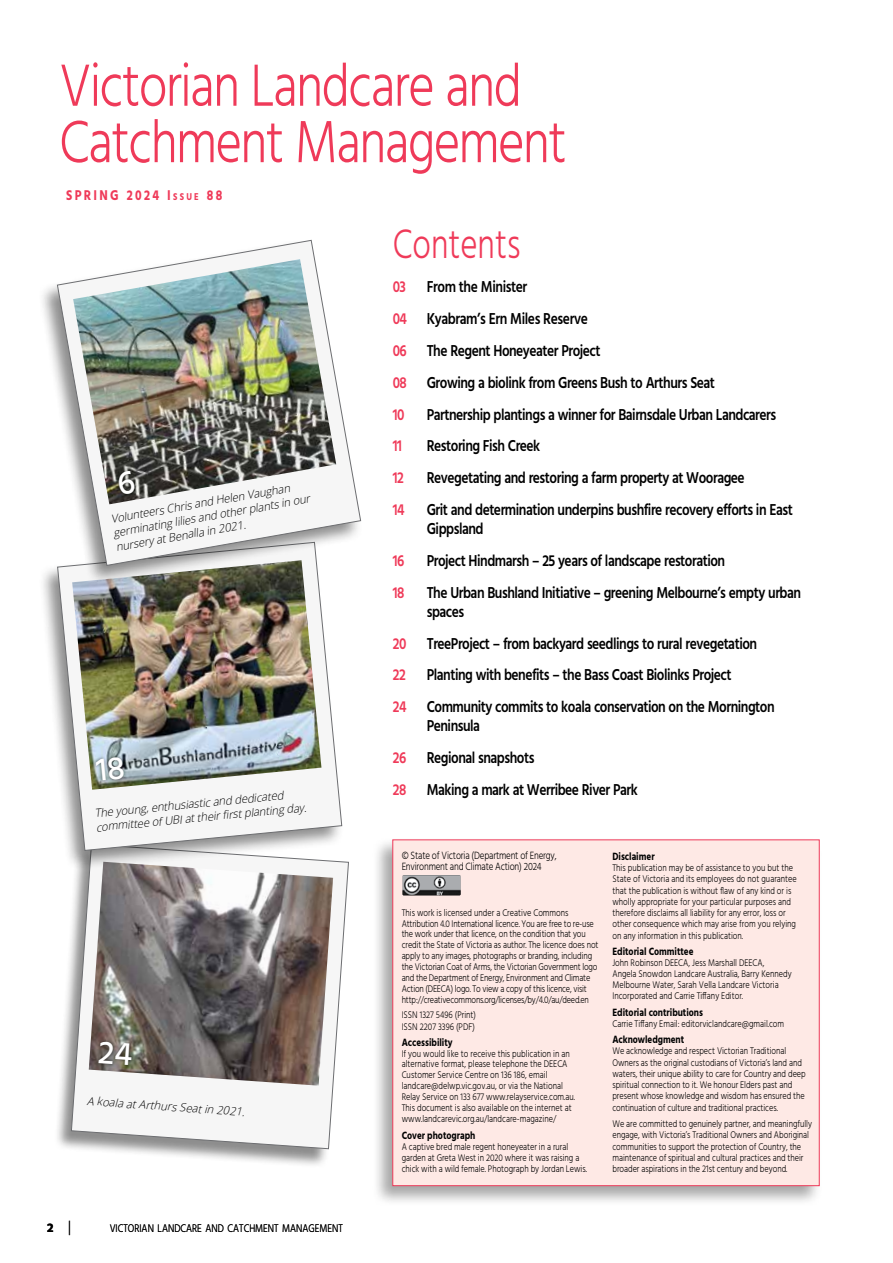
<style>
.page{position:relative;width:893px;height:1263px;background:#fff}
.page>*{position:absolute;margin:0;border:0;box-sizing:border-box;transform-origin:0 0}
.t1{font:300 60.9px/56.4px "Hind";letter-spacing:-.03em;color:#ef3a59;scale:.83 1}
.t2{font:300 42px "Hind";color:#ef3a59;scale:.79 1}
.t3{font:600 16.2px/31.8px "Hind";letter-spacing:-.035em;color:#000;scale:.83 1}
.t4{font:600 16.2px "Hind";letter-spacing:-.035em;color:#ef3a59;scale:.83 1}
.t5{font:300 16.2px "Hind";color:#000;scale:.83 1}
.t6{font:700 14.55px "Hind";letter-spacing:.19em;color:#ef3a59;scale:.83 1}
.t7{font:700 12.75px "Hind";color:#000}
.t8{font:300 11.4px "Hind";color:#000;scale:.83 1}
.t9{font:italic 300 11.25px/14.2px "Open Sans";color:#000}
.t10{font:700 10.8px "Hind";letter-spacing:-.005em;color:#000;scale:.83 1}
.t11{font:300 10.8px/10.9px "Hind";letter-spacing:-.02em;color:#000;scale:.83 1}
.t12{font:300 9.9px/10.9px "Hind";letter-spacing:-.005em;color:#000;scale:.83 1}
.s1{font-size:10.2px}
.s2{color:#ef3a59}
</style>
<div class="page">
<div style="left:373px;top:837px;width:450px;height:370px;background:#000;opacity:.35"></div>
<div style="left:392px;top:839px;width:428px;height:347px;background:#fee9e5;border:1px solid #ef3a59"></div>
<img style="left:402px;top:875px;width:59px;height:20px">
<div style="left:54px;top:846px;width:295px;height:322px;background:#000;opacity:.45"></div>
<svg style="left:71px;top:846px;width:278px;height:303px"></svg>
<img style="left:89px;top:871px;width:244px;height:215px">
<div style="left:96px;top:1038px;width:39px;height:30px;background:#000;opacity:.6"></div>
<div style="left:38px;top:540px;width:306px;height:331px;background:#000;opacity:.45"></div>
<svg style="left:57px;top:586px;width:285px;height:265px"></svg>
<img style="left:72px;top:586px;width:249px;height:204px">
<div style="left:92px;top:754px;width:35px;height:30px;background:#000;opacity:.6"></div>
<div style="left:38px;top:239px;width:325px;height:347px;background:#000;opacity:.45"></div>
<svg style="left:57px;top:240px;width:304px;height:326px"></svg>
<img style="left:73px;top:259px;width:263px;height:245px">
<div style="left:116px;top:467px;width:22px;height:30px;background:#000;opacity:.6"></div>
<svg style="left:99px;top:1041px;width:34px;height:24px"></svg>
<svg style="left:96px;top:756px;width:28px;height:25px"></svg>
<svg style="left:117px;top:470px;width:19px;height:25px"></svg>
<h1 class="t1" style="left:59px;top:61px;width:613px">Victorian Landcare and<br>Catchment Management</h1>
<h3 class="t6" style="left:66px;top:187px;width:189px">SPRING 2024 I<span class="s1">SS UE</span> 88</h3>
<p class="t9" style="left:110px;top:512px;width:201px;rotate:-10deg">Volunteers Chris and Helen Vaughan germinating lilies and other plants in our nursery at Benalla in 2021.</p>
<p class="t9" style="left:94px;top:805px;width:213px;rotate:-5deg">The young, enthusiastic and dedicated committee of UBI at their fi rst planting day.</p>
<p class="t9" style="left:88px;top:1093px;width:159px;rotate:4deg">A koala at Arthurs Seat in 2021.</p>
<h3 class="t5" style="left:68px;top:1216px;width:5px">|</h3>
<p class="t7" style="left:47px;top:1220px;width:8px">2</p>
<p class="t8" style="left:110px;top:1221px;width:282px">VICTORIAN LANDCARE AND CATCHMENT MANAGEMENT</p>
<h2 class="t2" style="left:393px;top:217px;width:163px">Contents</h2>
<h3 class="t4" style="left:393px;top:276px;width:18px">03</h3>
<h3 class="t3" style="left:393px;top:272px;width:390px;text-indent:34px">From the Minister<br><span class="s2">04</span> Kyabram’s Ern Miles Reserve<br><span class="s2">06</span> The Regent Honeyeater Project<br><span class="s2">08</span> Growing a biolink from Greens Bush to Arthurs Seat<br><span class="s2">10</span></h3>
<h3 class="t3" style="left:427px;top:399px;width:423px">Partnership plantings a winner for Bairnsdale Urban Landcarers</h3>
<h3 class="t4" style="left:393px;top:435px;width:13px">11</h3>
<h3 class="t3" style="left:427px;top:431px;width:138px">Restoring Fish Creek</h3>
<h3 class="t4" style="left:393px;top:467px;width:15px">12</h3>
<h3 class="t3" style="left:427px;top:463px;width:385px">Revegetating and restoring a farm property at Wooragee</h3>
<h3 class="t4" style="left:393px;top:498px;width:16px">14</h3>
<h3 class="t3" style="left:427px;top:501px;width:442px;line-height:19px">Grit and determination underpins bushfire recovery efforts in East<br>Gippsland</h3>
<h3 class="t4" style="left:393px;top:549px;width:15px">16</h3>
<h3 class="t3" style="left:427px;top:546px;width:361px">Project Hindmarsh – 25 years of landscape restoration</h3>
<h3 class="t4" style="left:393px;top:581px;width:16px">18</h3>
<h3 class="t3" style="left:427px;top:584px;width:453px;line-height:19px">The Urban Bushland Initiative – greening Melbourne’s empty urban spaces</h3>
<h3 class="t4" style="left:393px;top:632px;width:18px">20</h3>
<h3 class="t3" style="left:427px;top:628px;width:400px">TreeProject – from backyard seedlings to rural revegetation</h3>
<h3 class="t4" style="left:393px;top:664px;width:17px">22</h3>
<h3 class="t3" style="left:427px;top:660px;width:369px">Planting with benefits – the Bass Coast Biolinks Project</h3>
<h3 class="t4" style="left:393px;top:695px;width:18px">24</h3>
<h3 class="t3" style="left:427px;top:698px;width:421px;line-height:19px">Community commits to koala conservation on the Mornington<br>Peninsula</h3>
<h3 class="t4" style="left:393px;top:746px;width:18px">26</h3>
<h3 class="t3" style="left:427px;top:743px;width:131px">Regional snapshots</h3>
<h3 class="t4" style="left:393px;top:778px;width:18px">28</h3>
<h3 class="t3" style="left:427px;top:774px;width:256px">Making a mark at Werribee River Park</h3>
<p class="t11" style="left:402px;top:850px;width:188px">© State of Victoria (Department of Energy,<br>Environment and Climate Action) 2024</p>
<p class="t12" style="left:402px;top:907px;width:239px">This work is licensed under a Creative Commons Attribution 4.0 International licence. You are free to re-use the work under that licence, on the condition that you credit the State of Victoria as author. The licence does not apply to any images, photographs or branding, including the Victorian Coat of Arms, the Victorian Government logo and the Department of Energy, Environment and Climate Action (DEECA) logo. To view a copy of this licence, visit http://creativecommons.org/licenses/by/4.0/au/deed.en</p>
<p class="t12" style="left:402px;top:1010px;width:91px;line-height:11.7px">ISSN 1327 5496 (Print)<br>ISSN 2207 3396 (PDF)</p>
<p class="t10" style="left:402px;top:1035px;width:63px">Accessibility</p>
<p class="t12" style="left:402px;top:1048px;width:210px">If you would like to receive this publication in an alternative format, please telephone the DEECA Customer Service Centre on 136 186, email landcare@delwp.vic.gov.au, or via the National Relay Service on 133 677 www.relayservice.com.au.<br>This document is also available on the internet at www.landcarevic.org.au/landcare-magazine/</p>
<p class="t10" style="left:402px;top:1129px;width:90px">Cover photograph</p>
<p class="t12" style="left:402px;top:1141px;width:225px">A captive bred male regent honeyeater in a rural garden at Greta West in 2020 where it was raising a chick with a wild female. Photograph by Jordan Lewis.</p>
<p class="t10" style="left:612px;top:850px;width:52px">Disclaimer</p>
<p class="t12" style="left:612px;top:862px;width:224px;line-height:11.4px">This publication may be of assistance to you but the State of Victoria and its employees do not guarantee that the publication is without flaw of any kind or is wholly appropriate for your particular purposes and therefore disclaims all liability for any error, loss or other consequence which may arise from you relying on any information in this publication.</p>
<p class="t10" style="left:612px;top:944px;width:99px">Editorial Committee</p>
<p class="t12" style="left:612px;top:957px;width:218px">John Robinson DEECA, Jess Marshall DEECA,<br>Angela Snowdon Landcare Australia, Barry Kennedy Melbourne Water, Sarah Vella Landcare Victoria Incorporated and Carrie Tiffany Editor.</p>
<p class="t10" style="left:612px;top:1005px;width:111px">Editorial contributions</p>
<p class="t12" style="left:612px;top:1018px;width:208px">Carrie Tiffany Email: editorviclandcare@gmail.com</p>
<p class="t10" style="left:612px;top:1033px;width:88px">Acknowledgment</p>
<p class="t12" style="left:612px;top:1046px;width:234px">We acknowledge and respect Victorian Traditional Owners as the original custodians of Victoria’s land and waters, their unique ability to care for Country and deep spiritual connection to it. We honour Elders past and present whose knowledge and wisdom has ensured the continuation of culture and traditional practices.</p>
<p class="t12" style="left:612px;top:1119px;width:242px">We are committed to genuinely partner, and meaningfully engage, with Victoria’s Traditional Owners and Aboriginal communities to support the protection of Country, the maintenance of spiritual and cultural practices and their broader aspirations in the 21st century and beyond.</p>
</div>
